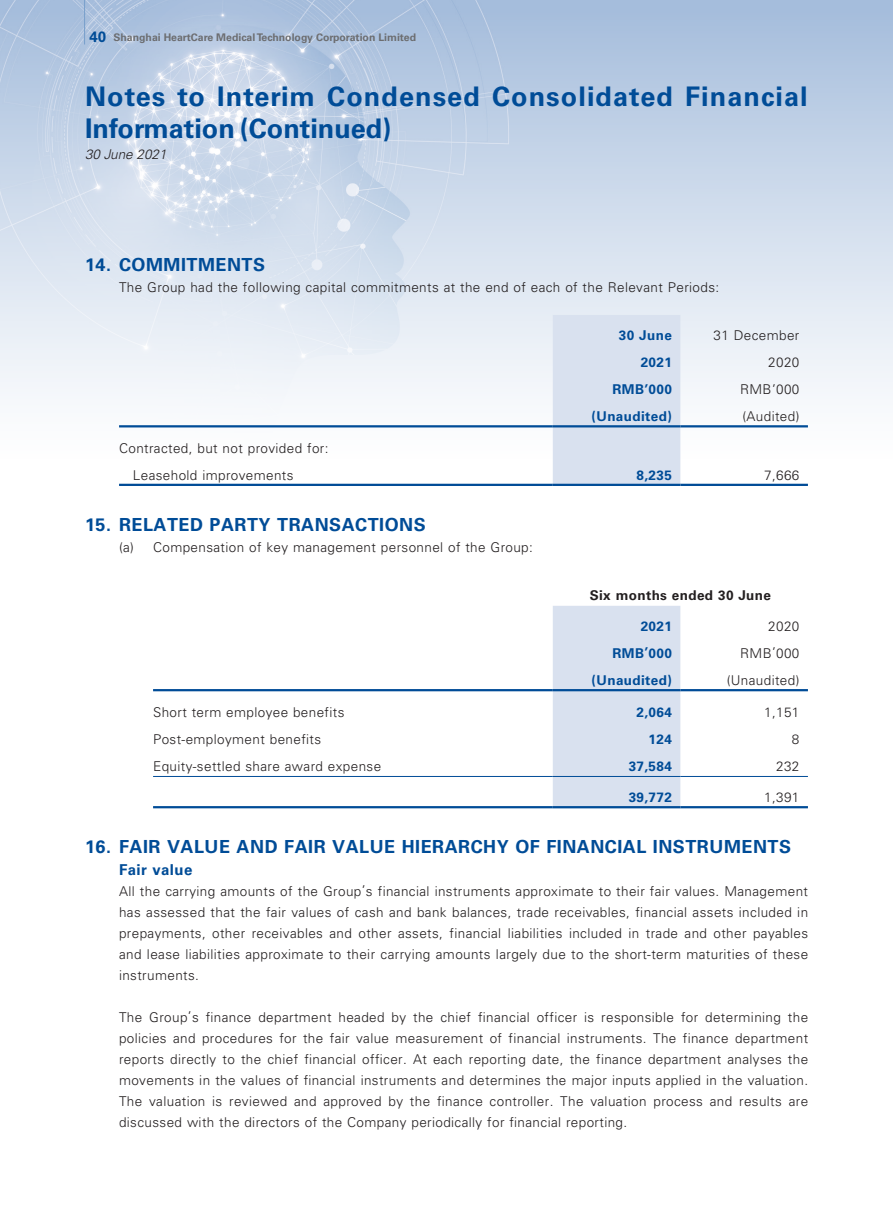
<style>
.page{position:relative;width:893px;height:1212px;background:#fff}
.page>*{position:absolute;margin:0;border:0;box-sizing:border-box;transform-origin:0 0}
.t1{font:700 27px/32.4px "Univers LT Std";letter-spacing:.04em;color:#004c97}
.t2{font:700 18px "Univers LT Std";letter-spacing:.03em;color:#004c97}
.t3{font:700 15px "Univers LT Std";letter-spacing:.03em;color:#004c97}
.t4{font:300 13.5px/21px "Univers LT Std";letter-spacing:.03em;color:#231f20;text-align:justify}
.t5{font:700 13.5px/27px "Univers LT Std";letter-spacing:.03em;color:#004c97;text-align:right}
.t6{font:700 13.5px "Univers LT Std";letter-spacing:.03em;color:#231f20}
.t7{font:italic 300 13.5px "Univers LT Std";color:#231f20}
.t8{font:700 10.5px "Univers LT Std";color:#6c6d70}
.s1{font-size:15px;color:#004c97}
</style>
<div class="page">
<img style="left:0;top:0;width:893px;height:459px">
<hr style="left:84px;top:0;width:1px;height:45px;background:#789fcb">
<div style="left:553px;top:315px;width:127px;height:169px;background:#d9e1ef"></div>
<hr style="left:119px;top:425px;width:434px;height:2px;background:#004c97">
<hr style="left:553px;top:425px;width:127px;height:2px;background:#004c97">
<hr style="left:680px;top:425px;width:128px;height:2px;background:#004c97">
<hr style="left:119px;top:484px;width:434px;height:2px;background:#004c97">
<hr style="left:553px;top:484px;width:127px;height:2px;background:#004c97">
<hr style="left:680px;top:484px;width:128px;height:2px;background:#004c97">
<div style="left:553px;top:606px;width:127px;height:200px;background:#d9e1ef"></div>
<hr style="left:153px;top:689px;width:400px;height:2px;background:#004c97">
<hr style="left:553px;top:689px;width:127px;height:2px;background:#004c97">
<hr style="left:680px;top:689px;width:128px;height:2px;background:#004c97">
<hr style="left:153px;top:776px;width:400px;height:1px;background:#004c97">
<hr style="left:553px;top:776px;width:127px;height:1px;background:#004c97">
<hr style="left:680px;top:776px;width:128px;height:1px;background:#004c97">
<hr style="left:153px;top:806px;width:400px;height:2px;background:#004c97">
<hr style="left:553px;top:806px;width:127px;height:2px;background:#004c97">
<hr style="left:680px;top:806px;width:128px;height:2px;background:#004c97">
<p class="t8" style="left:90px;top:31px;width:328px"><span class="s1">40</span> Shanghai HeartCare Medical Technology Corporation Limited</p>
<h1 class="t1" style="left:85px;top:80px;width:724px">Notes to Interim Condensed Consolidated Financial<br>Information (Continued)</h1>
<p class="t7" style="left:85px;top:146px;width:83px">30 June 2021</p>
<h2 class="t2" style="left:85px;top:254px;width:182px">14. COMMITMENTS</h2>
<p class="t4" style="left:119px;top:277px;width:602px">The Group had the following capital commitments at the end of each of the Relevant Periods:</p>
<p class="t5" style="left:619px;top:322px;width:54px">30 June<br>2021</p>
<p class="t4" style="left:713px;top:322px;width:87px;line-height:27px;text-align:right">31 December<br>2020</p>
<p class="t5" style="left:613px;top:376px;width:61px">RMB’000</p>
<p class="t4" style="left:740px;top:379px;width:61px">RMB’000</p>
<p class="t5" style="left:592px;top:403px;width:82px">(Unaudited)</p>
<p class="t4" style="left:742px;top:406px;width:59px">(Audited)</p>
<p class="t4" style="left:133px;top:434px;width:197px;line-height:27px;text-indent:-14px">Contracted, but not provided for:<br>Leasehold improvements</p>
<p class="t5" style="left:637px;top:462px;width:37px">8,235</p>
<p class="t4" style="left:764px;top:464px;width:37px">7,666</p>
<h2 class="t2" style="left:85px;top:514px;width:342px">15. RELATED PARTY TRANSACTIONS</h2>
<p class="t4" style="left:119px;top:536px;width:415px">(a) Compensation of key management personnel of the Group:</p>
<p class="t6" style="left:590px;top:587px;width:183px">Six months ended 30 June</p>
<p class="t5" style="left:641px;top:613px;width:33px">2021</p>
<p class="t4" style="left:768px;top:616px;width:33px">2020</p>
<p class="t5" style="left:613px;top:640px;width:61px">RMB’000</p>
<p class="t4" style="left:740px;top:643px;width:61px">RMB’000</p>
<p class="t5" style="left:592px;top:667px;width:82px">(Unaudited)</p>
<p class="t4" style="left:727px;top:670px;width:74px">(Unaudited)</p>
<p class="t4" style="left:153px;top:701px;width:193px">Short term employee benefits</p>
<p class="t5" style="left:637px;top:698px;width:37px">2,064</p>
<p class="t4" style="left:764px;top:701px;width:37px">1,151</p>
<p class="t4" style="left:153px;top:728px;width:170px">Post-employment benefits</p>
<p class="t5" style="left:649px;top:725px;width:25px">124</p>
<p class="t4" style="left:792px;top:728px;width:9px">8</p>
<p class="t4" style="left:153px;top:755px;width:230px">Equity-settled share award expense</p>
<p class="t5" style="left:629px;top:752px;width:45px">37,584</p>
<p class="t4" style="left:776px;top:755px;width:25px">232</p>
<p class="t5" style="left:629px;top:784px;width:45px">39,772</p>
<p class="t4" style="left:764px;top:787px;width:37px">1,391</p>
<h2 class="t2" style="left:85px;top:836px;width:707px">16. FAIR VALUE AND FAIR VALUE HIERARCHY OF FINANCIAL INSTRUMENTS</h2>
<p class="t3" style="left:119px;top:860px;width:75px">Fair value</p>
<p class="t4" style="left:119px;top:880px;width:691px">All the carrying amounts of the Group’s financial instruments approximate to their fair values. Management has assessed that the fair values of cash and bank balances, trade receivables, financial assets included in prepayments, other receivables and other assets, financial liabilities included in trade and other payables and lease liabilities approximate to their carrying amounts largely due to the short-term maturities of these instruments.</p>
<p class="t4" style="left:119px;top:1006px;width:691px">The Group’s finance department headed by the chief financial officer is responsible for determining the policies and procedures for the fair value measurement of financial instruments. The finance department reports directly to the chief financial officer. At each reporting date, the finance department analyses the movements in the values of financial instruments and determines the major inputs applied in the valuation.<br>The valuation is reviewed and approved by the finance controller. The valuation process and results are discussed with the directors of the Company periodically for financial reporting.</p>
</div>
